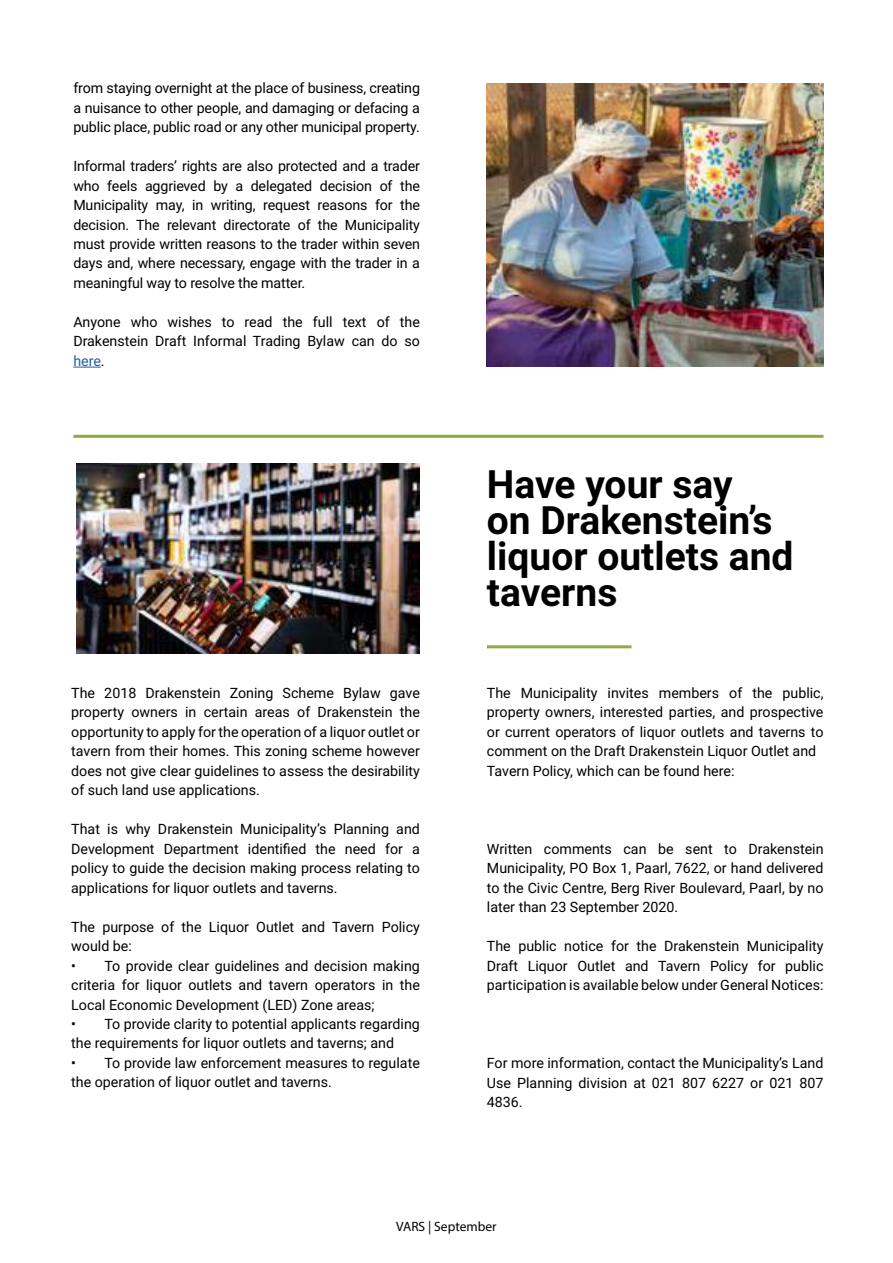
<style>
.page{position:relative;width:893px;height:1263px;background:#fff}
.page>*{position:absolute;margin:0;border:0;box-sizing:border-box;transform-origin:0 0}
.t1{font:700 39px/36px "Roboto";color:#000}
.t2{font:14.25px/19.5px "Roboto";color:#000;text-align:justify}
.t3{font:13.5px "Myriad Pro";color:#000}
.s1{color:#275b9b}
</style>
<div class="page">
<img style="left:487px;top:84px;width:336px;height:282px">
<svg style="left:73px;top:367px;width:28px;height:1px"></svg>
<hr style="left:487px;top:645px;width:144px;height:3px;background:#8fab3d">
<hr style="left:73px;top:435px;width:750px;height:3px;background:#8fab3d">
<img style="left:77px;top:464px;width:343px;height:189px">
<p class="t2" style="left:73px;top:78px;width:348px">from staying overnight at the place of business, creating a nuisance to other people, and damaging or defacing a public place, public road or any other municipal property.</p>
<p class="t2" style="left:73px;top:156px;width:348px">Informal traders’ rights are also protected and a trader who feels aggrieved by a delegated decision of the Municipality may, in writing, request reasons for the decision. The relevant directorate of the Municipality must provide written reasons to the trader within seven days and, where necessary, engage with the trader in a meaningful way to resolve the matter.</p>
<p class="t2" style="left:73px;top:312px;width:348px">Anyone who wishes to read the full text of the Drakenstein Draft Informal Trading Bylaw can do so <span class="s1">here</span>.</p>
<p class="t2" style="left:71px;top:682px;width:350px">The 2018 Drakenstein Zoning Scheme Bylaw gave property owners in certain areas of Drakenstein the opportunity to apply for the operation of a liquor outlet or tavern from their homes. This zoning scheme however does not give clear guidelines to assess the desirability of such land use applications.</p>
<p class="t2" style="left:71px;top:819px;width:350px">That is why Drakenstein Municipality’s Planning and Development Department identified the need for a policy to guide the decision making process relating to applications for liquor outlets and taverns.</p>
<p class="t2" style="left:71px;top:916px;width:350px">The purpose of the Liquor Outlet and Tavern Policy would be:</p>
<p class="t2" style="left:71px;top:955px;width:350px">• To provide clear guidelines and decision making criteria for liquor outlets and tavern operators in the Local Economic Development (LED) Zone areas;</p>
<p class="t2" style="left:71px;top:1014px;width:350px">• To provide clarity to potential applicants regarding the requirements for liquor outlets and taverns; and</p>
<p class="t2" style="left:71px;top:1053px;width:350px">• To provide law enforcement measures to regulate the operation of liquor outlet and taverns.</p>
<h1 class="t1" style="left:487px;top:465px;width:308px">Have your say<br>on Drakenstein’s liquor outlets and taverns</h1>
<p class="t2" style="left:487px;top:682px;width:338px;text-align:left">The Municipality invites members of the public, property owners, interested parties, and prospective or current operators of liquor outlets and taverns to comment on the Draft Drakenstein Liquor Outlet and Tavern Policy, which can be found here:</p>
<p class="t2" style="left:487px;top:838px;width:338px">Written comments can be sent to Drakenstein Municipality, PO Box 1, Paarl, 7622, or hand delivered to the Civic Centre, Berg River Boulevard, Paarl, by no later than 23 September 2020.</p>
<p class="t2" style="left:487px;top:936px;width:338px">The public notice for the Drakenstein Municipality Draft Liquor Outlet and Tavern Policy for public participation is available below under General Notices:</p>
<p class="t2" style="left:487px;top:1053px;width:338px">For more information, contact the Municipality’s Land Use Planning division at 021 807 6227 or 021 807<br>4836.</p>
<p class="t3" style="left:396px;top:1218px;width:102px">VARS | September</p>
</div>
